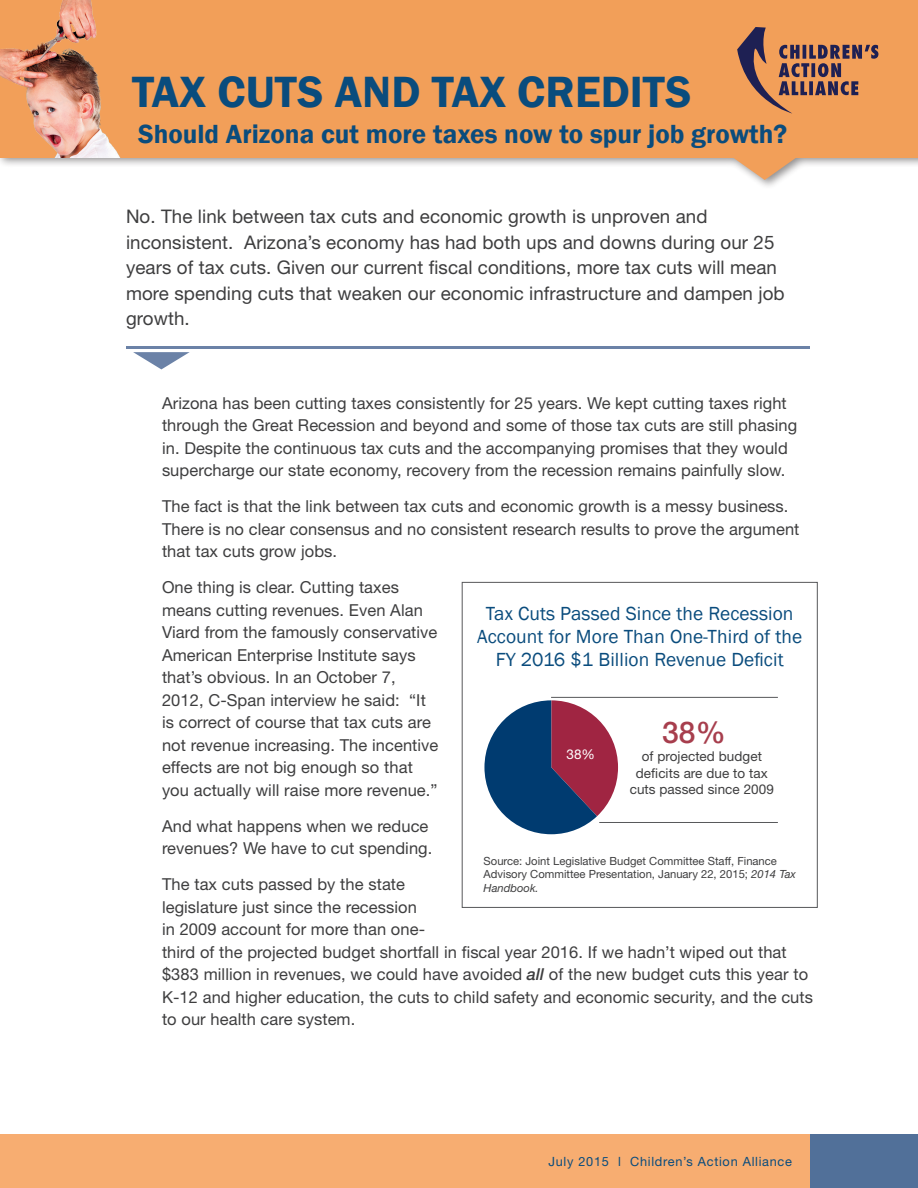
<style>
.page{position:relative;width:918px;height:1188px;background:#fff}
.page>*{position:absolute;margin:0;border:0;box-sizing:border-box;transform-origin:0 0}
.Section_header{font:600 45px "Franklin Gothic";color:#0a4c7d}
.table_text{font:500 30px "Helvetica Neue LT Std";color:#a73e4d}
.Header_question{font:600 27px "Franklin Gothic";color:#0a4c7d}
.table_title{font:19.5px/23.4px "Franklin Gothic";letter-spacing:.005em;color:#0a4c7d;text-align:center}
.body_text_intro{font:18.75px/25.5px "Helvetica Neue LT Std";letter-spacing:.005em;color:#3e3e3f}
.body_text{font:16.5px/22.5px "Helvetica Neue LT Std";letter-spacing:.005em;color:#3e3e3f}
.table_text-2{font:13.5px/16.2px "Helvetica Neue LT Std";letter-spacing:.005em;color:#3e3e3f;text-align:center}
.table_text-3{font:13.5px "Helvetica Neue LT Std";color:#fff}
.t1{font:12.75px "Helvetica Neue LT Std";letter-spacing:.055em;color:#0a4c7d}
.table_notes{font:11.25px/13.5px "Helvetica Neue LT Std";color:#3e3e3f}
.s1{font-weight:500;font-style:italic}
.s2{font-style:italic}
</style>
<div class="page">
<div style="left:0;top:1134px;width:810px;height:54px;background:#f7ad71"></div>
<div style="left:810px;top:1134px;width:108px;height:54px;background:#517099"></div>
<svg style="left:133px;top:352px;width:57px;height:17px"></svg>
<hr style="left:126px;top:346px;width:684px;height:3px;background:#6b82a7">
<div style="left:0;top:0;width:918px;height:190px;background:#231f20;opacity:.5"></div>
<div style="left:0;top:0;width:918px;height:157px;background:#f29f59"></div>
<svg style="left:727px;top:157px;width:75px;height:23px"></svg>
<img style="left:0;top:0;width:130px;height:158px">
<svg style="left:737px;top:27px;width:141px;height:86px"></svg>
<svg style="left:484px;top:700px;width:134px;height:134px"></svg>
<hr style="left:551px;top:697px;width:227px;height:1px;background:#57585a">
<hr style="left:599px;top:822px;width:179px;height:1px;background:#57585a">
<div style="left:462px;top:582px;width:356px;height:326px;border:1px solid #57585a"></div>
<p class="Section_header" style="left:132px;top:64px;width:561px">TAX CUTS AND TAX CREDITS</p>
<p class="Header_question" style="left:138px;top:118px;width:651px">Should Arizona cut more taxes now to spur job growth?</p>
<p class="body_text_intro" style="left:126px;top:204px;width:660px">No. The link between tax cuts and economic growth is unproven and inconsistent. Arizona’s economy has had both ups and downs during our 25 years of tax cuts. Given our current fiscal conditions, more tax cuts will mean more spending cuts that weaken our economic infrastructure and dampen job growth.</p>
<p class="body_text" style="left:162px;top:391px;width:637px">Arizona has been cutting taxes consistently for 25 years. We kept cutting taxes right through the Great Recession and beyond and some of those tax cuts are still phasing in. Despite the continuous tax cuts and the accompanying promises that they would supercharge our state economy, recovery from the recession remains painfully slow.</p>
<p class="body_text" style="left:162px;top:495px;width:639px">The fact is that the link between tax cuts and economic growth is a messy business.<br>There is no clear consensus and no consistent research results to prove the argument that tax cuts grow jobs.</p>
<p class="body_text" style="left:162px;top:576px;width:278px">One thing is clear. Cutting taxes means cutting revenues. Even Alan Viard from the famously conservative American Enterprise Institute says that’s obvious. In an October 7, 2012, C-Span interview he said: “It is correct of course that tax cuts are not revenue increasing. The incentive effects are not big enough so that you actually will raise more revenue.”</p>
<p class="body_text" style="left:162px;top:814px;width:272px">And what happens when we reduce revenues? We have to cut spending.</p>
<p class="body_text" style="left:162px;top:873px;width:653px">The tax cuts passed by the state<br>legislature just since the recession<br>in 2009 account for more than one-<br>third of the projected budget shortfall in fiscal year 2016. If we hadn’t wiped out that $383 million in revenues, we could have avoided <span class="s1">all</span> of the new budget cuts this year to K-12 and higher education, the cuts to child safety and economic security, and the cuts to our health care system.</p>
<p class="table_title" style="left:477px;top:602px;width:326px">Tax Cuts Passed Since the Recession<br>Account for More Than One-Third of the<br>FY 2016 $1 Billion Revenue Deficit</p>
<p class="table_text" style="left:662px;top:714px;width:65px">38%</p>
<p class="table_text-3" style="left:566px;top:746px;width:30px">38%</p>
<p class="table_text-2" style="left:630px;top:748px;width:146px">of projected budget deficits are due to tax cuts passed since 2009</p>
<p class="table_notes" style="left:484px;top:854px;width:314px">Source: Joint Legislative Budget Committee Staff, Finance<br>Advisory Committee Presentation, January 22, 2015; <span class="s2">2014 Tax<br>Handbook.</span></p>
<p class="t1" style="left:549px;top:1154px;width:245px">July 2015 l Children’s Action Alliance</p>
</div>
